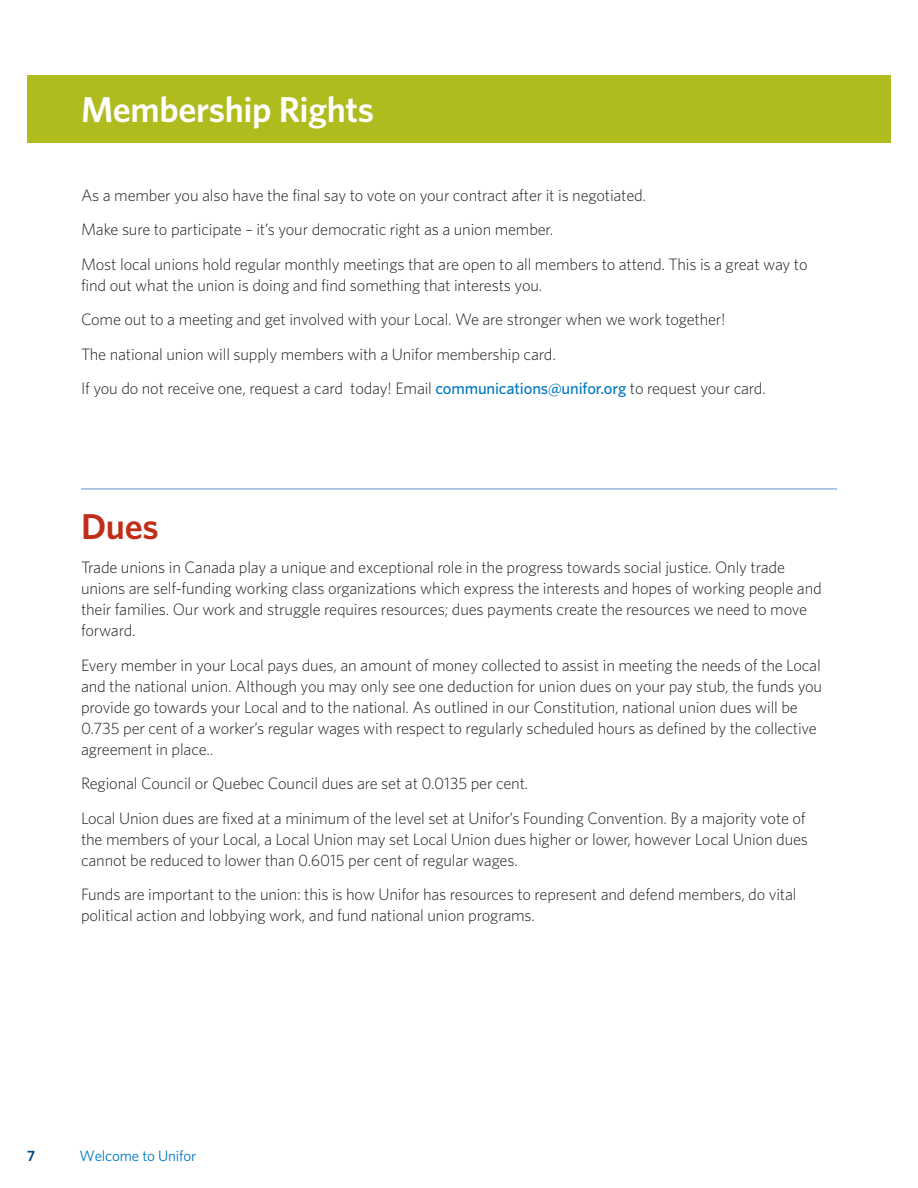
<style>
.page{position:relative;width:918px;height:1188px;background:#fff}
.page>*{position:absolute;margin:0;border:0;box-sizing:border-box;transform-origin:0 0}
.New_member_headline{font:600 36px "Whitney";letter-spacing:-.01em;color:#fff}
.New_member_headline-2{font:600 36px "Whitney";color:#c02d19}
.New_member_body_text{font:300 16.5px/21px "Whitney";letter-spacing:-.01em;color:#231f20}
.New_member_body_text-2{font:15px "Whitney";letter-spacing:-.01em;color:#0079c2}
.New_member_body_text-3{font:600 15px "Whitney";color:#00477f}
.s1{font-weight:500;color:#0079c2}
</style>
<div class="page">
<div style="left:27px;top:76px;width:864px;height:67px;background:#b0bb1d"></div>
<hr style="left:81px;top:488px;width:756px;height:2px;background:#94b9e1">
<p class="New_member_headline" style="left:81px;top:88px;width:295px">Membership Rights</p>
<p class="New_member_body_text" style="left:81px;top:184px;width:567px">As a member you also have the final say to vote on your contract after it is negotiated.</p>
<p class="New_member_body_text" style="left:81px;top:219px;width:474px">Make sure to participate – it’s your democratic right as a union member.</p>
<p class="New_member_body_text" style="left:81px;top:253px;width:728px">Most local unions hold regular monthly meetings that are open to all members to attend. This is a great way to find out what the union is doing and find something that interests you.</p>
<p class="New_member_body_text" style="left:81px;top:309px;width:646px">Come out to a meeting and get involved with your Local. We are stronger when we work together!</p>
<p class="New_member_body_text" style="left:81px;top:343px;width:476px">The national union will supply members with a Unifor membership card.</p>
<p class="New_member_body_text" style="left:81px;top:378px;width:686px">If you do not receive one, request a card today! Email <span class="s1">communications@unifor.org</span> to request your card.</p>
<p class="New_member_headline-2" style="left:81px;top:504px;width:79px">Dues</p>
<p class="New_member_body_text" style="left:81px;top:557px;width:742px">Trade unions in Canada play a unique and exceptional role in the progress towards social justice. Only trade unions are self-funding working class organizations which express the interests and hopes of working people and their families. Our work and struggle requires resources; dues payments create the resources we need to move forward.</p>
<p class="New_member_body_text" style="left:81px;top:654px;width:743px">Every member in your Local pays dues, an amount of money collected to assist in meeting the needs of the Local and the national union. Although you may only see one deduction for union dues on your pay stub, the funds you provide go towards your Local and to the national. As outlined in our Constitution, national union dues will be 0.735 per cent of a worker’s regular wages with respect to regularly scheduled hours as defined by the collective agreement in place..</p>
<p class="New_member_body_text" style="left:81px;top:773px;width:449px">Regional Council or Quebec Council dues are set at 0.0135 per cent.</p>
<p class="New_member_body_text" style="left:81px;top:807px;width:729px">Local Union dues are fixed at a minimum of the level set at Unifor’s Founding Convention. By a majority vote of the members of your Local, a Local Union may set Local Union dues higher or lower, however Local Union dues cannot be reduced to lower than 0.6015 per cent of regular wages.</p>
<p class="New_member_body_text" style="left:81px;top:884px;width:717px">Funds are important to the union: this is how Unifor has resources to represent and defend members, do vital political action and lobbying work, and fund national union programs.</p>
<p class="New_member_body_text-3" style="left:27px;top:1147px;width:10px">7</p>
<p class="New_member_body_text-2" style="left:80px;top:1147px;width:118px">Welcome to Unifor</p>
</div>
